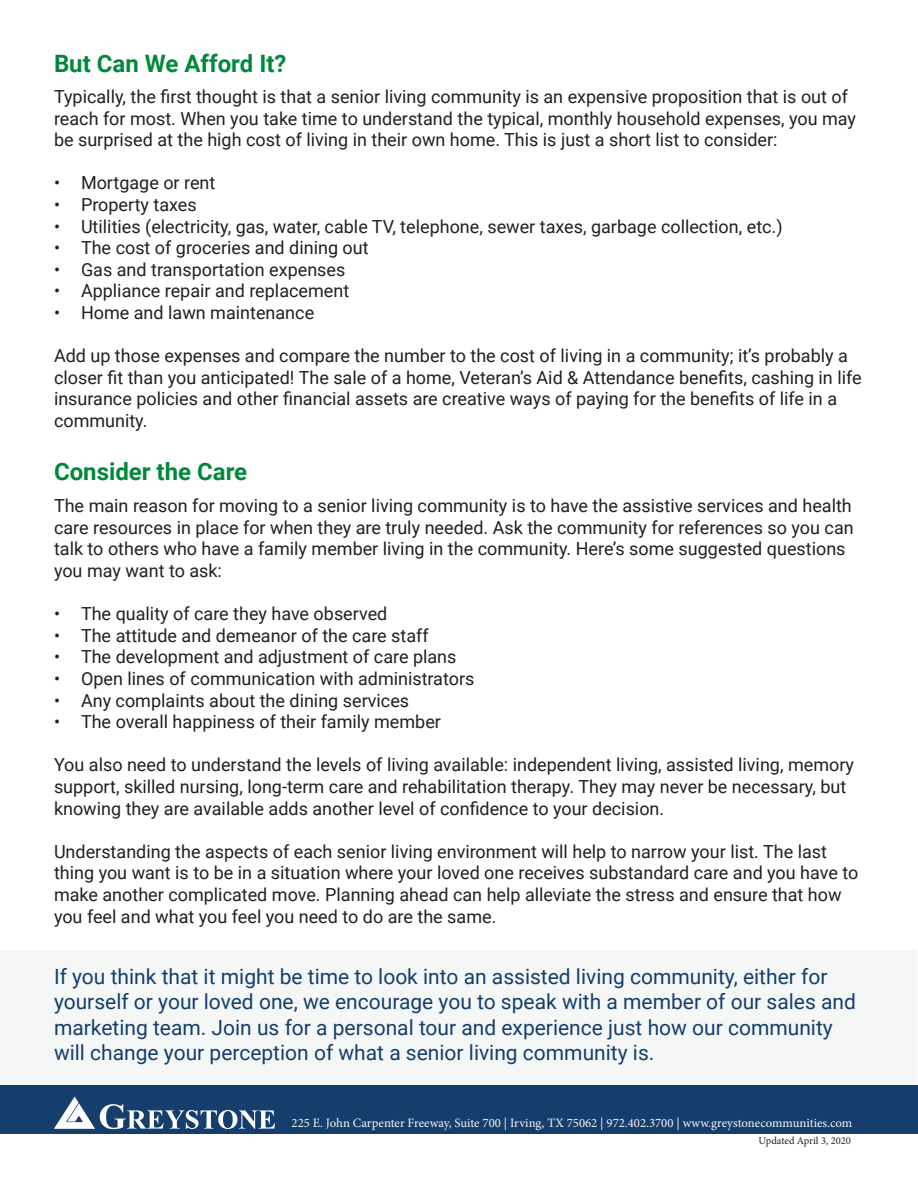
<style>
.page{position:relative;width:918px;height:1188px;background:#fff}
.page>*{position:absolute;margin:0;border:0;box-sizing:border-box;transform-origin:0 0}
.t1{font:700 24px "Roboto";color:#00893b}
.t2{font:21px/25.2px "Roboto";color:#153e6d}
.t3{font:18px/21.6px "Roboto";color:#231f20}
.t4{font:12.75px "Minion Pro";color:#f5f7f7}
.t5{font:10.5px "Minion Pro";color:#231f20}
</style>
<div class="page">
<div style="left:0;top:1085px;width:918px;height:49px;background:#153e6d"></div>
<div style="left:0;top:950px;width:916px;height:135px;background:#f5f7f7"></div>
<svg style="left:54px;top:1097px;width:221px;height:32px"></svg>
<p class="t1" style="left:54px;top:47px;width:234px">But Can We Afford It?</p>
<p class="t3" style="left:54px;top:85px;width:804px">Typically, the first thought is that a senior living community is an expensive proposition that is out of reach for most. When you take time to understand the typical, monthly household expenses, you may be surprised at the high cost of living in their own home. This is just a short list to consider:</p>
<p class="t3" style="left:54px;top:171px;width:163px">• Mortgage or rent</p>
<p class="t3" style="left:54px;top:193px;width:144px">• Property taxes</p>
<p class="t3" style="left:54px;top:215px;width:730px">• Utilities (electricity, gas, water, cable TV, telephone, sewer taxes, garbage collection, etc.)</p>
<p class="t3" style="left:54px;top:236px;width:316px">• The cost of groceries and dining out</p>
<p class="t3" style="left:54px;top:258px;width:293px">• Gas and transportation expenses</p>
<p class="t3" style="left:54px;top:279px;width:297px">• Appliance repair and replacement</p>
<p class="t3" style="left:54px;top:301px;width:262px">• Home and lawn maintenance</p>
<p class="t3" style="left:54px;top:344px;width:809px">Add up those expenses and compare the number to the cost of living in a community; it’s probably a closer fit than you anticipated! The sale of a home, Veteran’s Aid &amp; Attendance benefits, cashing in life insurance policies and other financial assets are creative ways of paying for the benefits of life in a community.</p>
<p class="t1" style="left:54px;top:454px;width:195px">Consider the Care</p>
<p class="t3" style="left:54px;top:494px;width:801px">The main reason for moving to a senior living community is to have the assistive services and health care resources in place for when they are truly needed. Ask the community for references so you can talk to others who have a family member living in the community. Here’s some suggested questions you may want to ask:</p>
<p class="t3" style="left:54px;top:602px;width:335px">• The quality of care they have observed</p>
<p class="t3" style="left:54px;top:624px;width:376px">• The attitude and demeanor of the care staff</p>
<p class="t3" style="left:54px;top:645px;width:404px">• The development and adjustment of care plans</p>
<p class="t3" style="left:54px;top:667px;width:422px">• Open lines of communication with administrators</p>
<p class="t3" style="left:54px;top:689px;width:357px">• Any complaints about the dining services</p>
<p class="t3" style="left:54px;top:710px;width:389px">• The overall happiness of their family member</p>
<p class="t3" style="left:54px;top:753px;width:802px">You also need to understand the levels of living available: independent living, assisted living, memory support, skilled nursing, long-term care and rehabilitation therapy. They may never be necessary, but knowing they are available adds another level of confidence to your decision.</p>
<p class="t3" style="left:54px;top:840px;width:806px">Understanding the aspects of each senior living environment will help to narrow your list. The last thing you want is to be in a situation where your loved one receives substandard care and you have to make another complicated move. Planning ahead can help alleviate the stress and ensure that how you feel and what you feel you need to do are the same.</p>
<p class="t2" style="left:54px;top:963px;width:804px">If you think that it might be time to look into an assisted living community, either for yourself or your loved one, we encourage you to speak with a member of our sales and marketing team. Join us for a personal tour and experience just how our community will change your perception of what a senior living community is.</p>
<p class="t4" style="left:292px;top:1115px;width:562px">225 E. John Carpenter Freeway, Suite 700 | Irving, TX 75062 | 972.402.3700 | www.greystonecommunities.com</p>
<p class="t5" style="left:758px;top:1134px;width:94px">Updated April 3, 2020</p>
</div>
